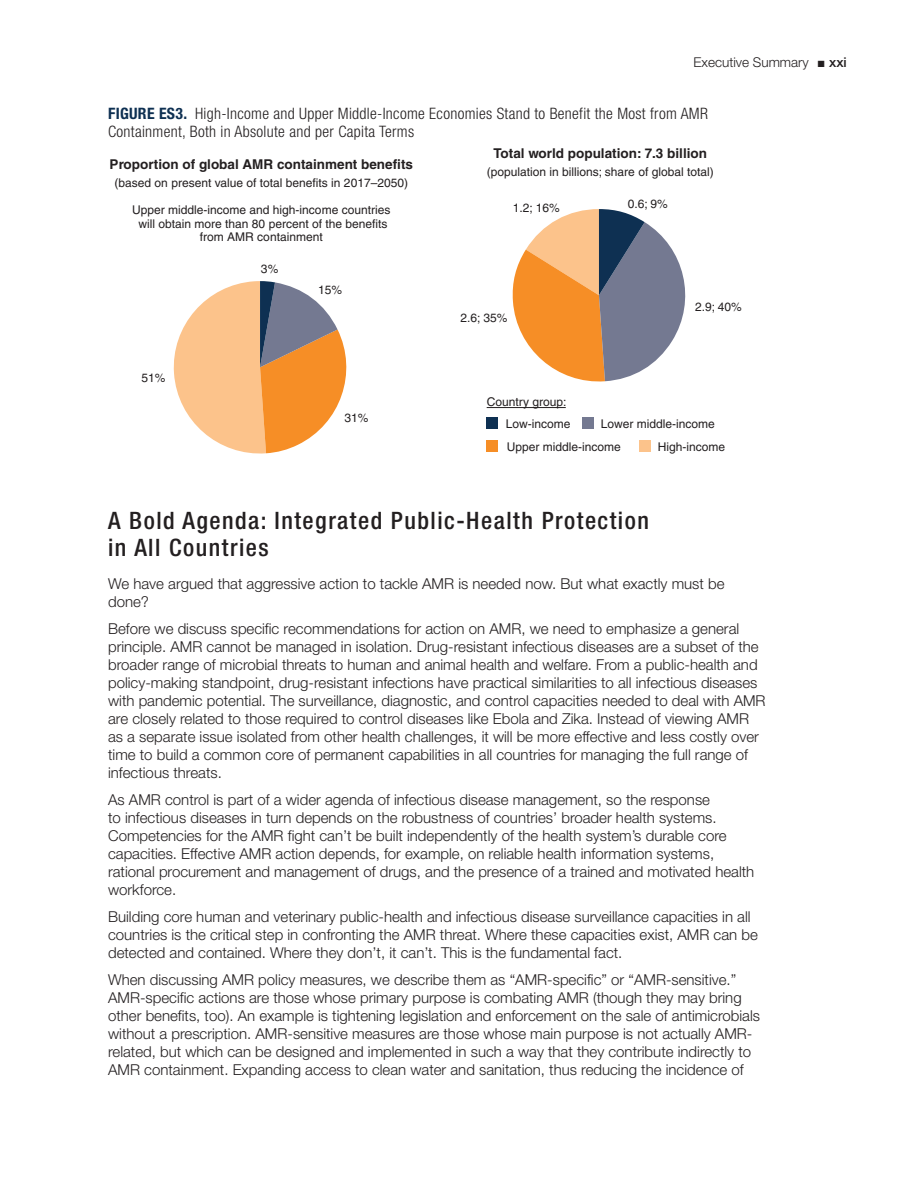
<style>
.page{position:relative;width:919px;height:1189px;background:#fff}
.page>*{position:absolute;margin:0;border:0;box-sizing:border-box;transform-origin:0 0}
.t1{font:500 condensed 24px/27px "Helvetica Neue LT Std";letter-spacing:.06em;color:#231f20}
.t2{font:300 condensed 15.75px/18px "Helvetica Neue LT Std";letter-spacing:.02em;color:#231f20}
.t3{font:300 15px/18px "Helvetica Neue LT Std";color:#231f20}
.t4{font:700 13.5px "Helvetica";color:#231f20}
.t5{font:13.5px "Helvetica Bol 1";color:#231f20}
.t6{font:300 13.5px "Helvetica Neue LT Std";color:#231f20}
.t7{font:12px/13.5px "Helvetica";color:#231f20;text-align:center}
.t8{font:12px/21.3px "Helvetic 1";color:#231f20}
.s1{font-weight:500}
.s2{font-weight:700;color:#0e3052}
</style>
<div class="page">
<svg style="left:173px;top:281px;width:174px;height:172px"></svg>
<svg style="left:512px;top:209px;width:174px;height:173px"></svg>
<hr style="left:486px;top:407px;width:79px;height:1px;background:#231f20">
<div style="left:486px;top:417px;width:11px;height:11px;background:#0e3052"></div>
<div style="left:581px;top:417px;width:12px;height:11px;background:#747991"></div>
<div style="left:486px;top:440px;width:11px;height:11px;background:#f68e26"></div>
<div style="left:638px;top:440px;width:11px;height:11px;background:#fcc38b"></div>
<p class="t6" style="left:693px;top:54px;width:155px">Executive Summary ■ <span class="s1">xxi</span></p>
<p class="t2" style="left:108px;top:105px;width:601px"><span class="s2">FIGURE ES3.</span> High-Income and Upper Middle-Income Economies Stand to Benefit the Most from AMR<br>Containment, Both in Absolute and per Capita Terms</p>
<p class="t4" style="left:110px;top:156px;width:305px">Proportion of global AMR containment benefits</p>
<p class="t7" style="left:114px;top:176px;width:295px">(based on present value of total benefits in 2017–2050)</p>
<p class="t7" style="left:132px;top:203px;width:260px">Upper middle-income and high-income countries will obtain more than 80 percent of the benefits from AMR containment</p>
<p class="t7" style="left:141px;top:370px;width:26px">51%</p>
<p class="t7" style="left:261px;top:262px;width:19px">3%</p>
<p class="t7" style="left:318px;top:283px;width:26px">15%</p>
<p class="t7" style="left:344px;top:411px;width:26px">31%</p>
<p class="t5" style="left:493px;top:145px;width:215px">Total world population: 7.3 billion</p>
<p class="t8" style="left:486px;top:161px;width:228px">(population in billions; share of global total)</p>
<p class="t8" style="left:512px;top:197px;width:48px">1.2; 16%</p>
<p class="t8" style="left:627px;top:193px;width:42px">0.6; 9%</p>
<p class="t8" style="left:460px;top:307px;width:48px">2.6; 35%</p>
<p class="t8" style="left:694px;top:296px;width:48px">2.9; 40%</p>
<p class="t8" style="left:505px;top:391px;width:66px;text-indent:-19px">Country group:<br>Low-income</p>
<p class="t8" style="left:506px;top:412px;width:209px;line-height:23.1px;text-indent:94px">Lower middle-income<br>Upper middle-income</p>
<p class="t8" style="left:657px;top:436px;width:69px">High-income</p>
<h1 class="t1" style="left:108px;top:506px;width:542px">A Bold Agenda: Integrated Public-Health Protection in All Countries</h1>
<p class="t3" style="left:108px;top:574px;width:617px">We have argued that aggressive action to tackle AMR is needed now. But what exactly must be done?</p>
<p class="t3" style="left:108px;top:619px;width:658px">Before we discuss specific recommendations for action on AMR, we need to emphasize a general principle. AMR cannot be managed in isolation. Drug-resistant infectious diseases are a subset of the broader range of microbial threats to human and animal health and welfare. From a public-health and policy-making standpoint, drug-resistant infections have practical similarities to all infectious diseases with pandemic potential. The surveillance, diagnostic, and control capacities needed to deal with AMR are closely related to those required to control diseases like Ebola and Zika. Instead of viewing AMR as a separate issue isolated from other health challenges, it will be more effective and less costly over time to build a common core of permanent capabilities in all countries for managing the full range of infectious threats.</p>
<p class="t3" style="left:108px;top:790px;width:647px">As AMR control is part of a wider agenda of infectious disease management, so the response<br>to infectious diseases in turn depends on the robustness of countries’ broader health systems.<br>Competencies for the AMR fight can’t be built independently of the health system’s durable core capacities. Effective AMR action depends, for example, on reliable health information systems, rational procurement and management of drugs, and the presence of a trained and motivated health workforce.</p>
<p class="t3" style="left:108px;top:907px;width:651px">Building core human and veterinary public-health and infectious disease surveillance capacities in all countries is the critical step in confronting the AMR threat. Where these capacities exist, AMR can be detected and contained. Where they don’t, it can’t. This is the fundamental fact.</p>
<p class="t3" style="left:108px;top:970px;width:653px">When discussing AMR policy measures, we describe them as “AMR-specific” or “AMR-sensitive.” AMR-specific actions are those whose primary purpose is combating AMR (though they may bring other benefits, too). An example is tightening legislation and enforcement on the sale of antimicrobials without a prescription. AMR-sensitive measures are those whose main purpose is not actually AMR&shy;related, but which can be designed and implemented in such a way that they contribute indirectly to AMR containment. Expanding access to clean water and sanitation, thus reducing the incidence of</p>
</div>
